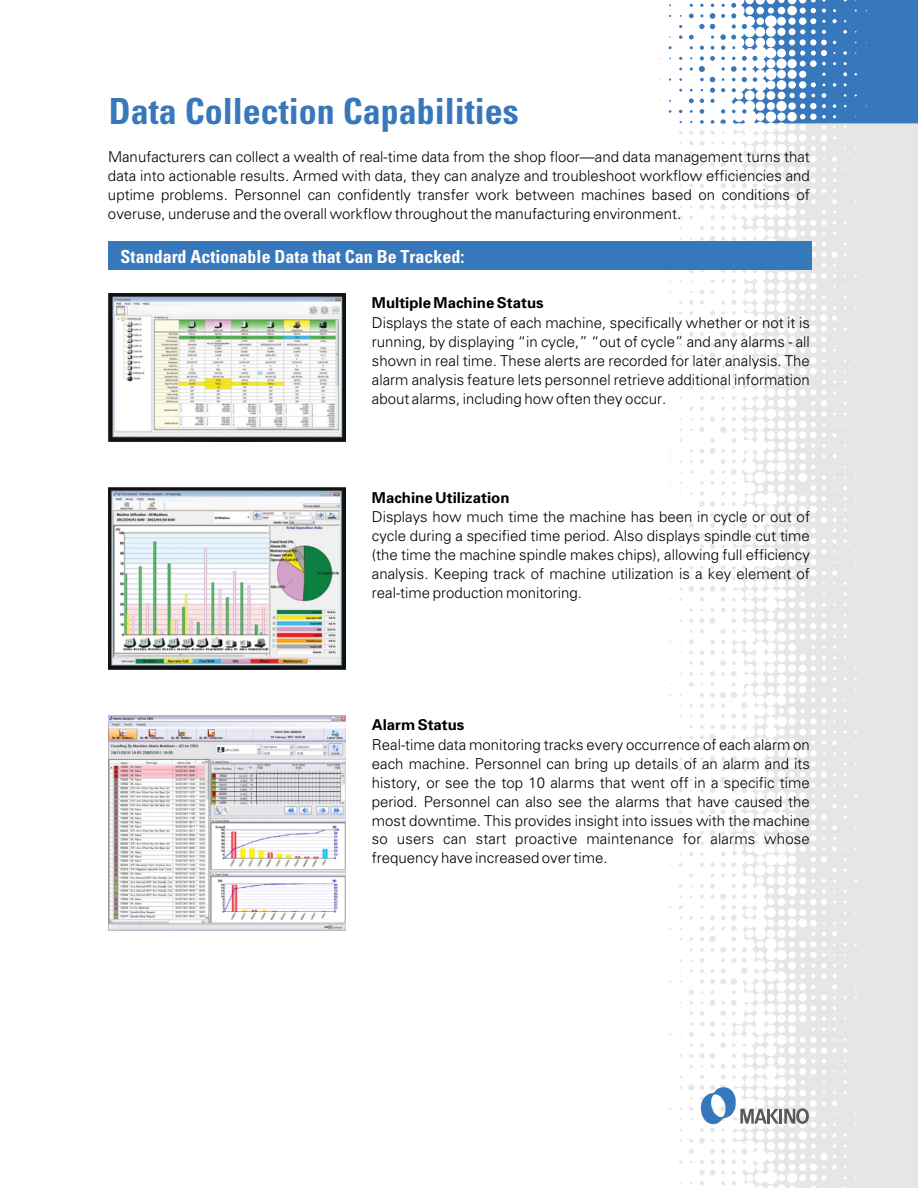
<style>
.page{position:relative;width:918px;height:1188px;background:#fff}
.page>*{position:absolute;margin:0;border:0;box-sizing:border-box;transform-origin:0 0}
.t1{font:700 condensed 36px "Univers 67";color:#3777bc}
.t2{font:700 condensed 18px "Univers 67";color:#fff}
.t3{font:300 15px/18.9px "Univers 45";color:#000;text-align:justify}
.t4{font:700 15px "Univers 65";color:#000}
</style>
<div class="page">
<svg style="left:659px;top:123px;width:259px;height:1065px;fill:#e6e6e6"></svg>
<svg style="left:659px;top:0;width:259px;height:123px"></svg>
<svg style="left:701px;top:1087px;width:108px;height:37px"></svg>
<div style="left:108px;top:241px;width:703px;height:29px;background:#3777bc"></div>
<img style="left:108px;top:715px;width:238px;height:215px">
<img style="left:108px;top:293px;width:238px;height:149px">
<img style="left:108px;top:488px;width:238px;height:181px">
<h1 class="t1" style="left:109px;top:98px;width:412px">Data Collection Capabilities</h1>
<p class="t3" style="left:108px;top:149px;width:704px">Manufacturers can collect a wealth of real-time data from the shop floor—and data management turns that data into actionable results. Armed with data, they can analyze and troubleshoot workflow efficiencies and uptime problems. Personnel can confidently transfer work between machines based on conditions of overuse, underuse and the overall workflow throughout the manufacturing environment.</p>
<p class="t2" style="left:121px;top:250px;width:345px">Standard Actionable Data that Can Be Tracked:</p>
<p class="t4" style="left:372px;top:297px;width:173px">Multiple Machine Status</p>
<p class="t3" style="left:372px;top:314px;width:440px">Displays the state of each machine, specifically whether or not it is running, by displaying “in cycle,” “out of cycle” and any alarms - all shown in real time. These alerts are recorded for later analysis. The alarm analysis feature lets personnel retrieve additional information about alarms, including how often they occur.</p>
<p class="t4" style="left:372px;top:492px;width:139px">Machine Utilization</p>
<p class="t3" style="left:372px;top:509px;width:440px">Displays how much time the machine has been in cycle or out of cycle during a specified time period. Also displays spindle cut time (the time the machine spindle makes chips), allowing full efficiency analysis. Keeping track of machine utilization is a key element of real-time production monitoring.</p>
<p class="t4" style="left:372px;top:719px;width:94px">Alarm Status</p>
<p class="t3" style="left:372px;top:736px;width:440px">Real-time data monitoring tracks every occurrence of each alarm on each machine. Personnel can bring up details of an alarm and its history, or see the top 10 alarms that went off in a specific time period. Personnel can also see the alarms that have caused the most downtime. This provides insight into issues with the machine so users can start proactive maintenance for alarms whose frequency have increased over time.</p>
</div>
